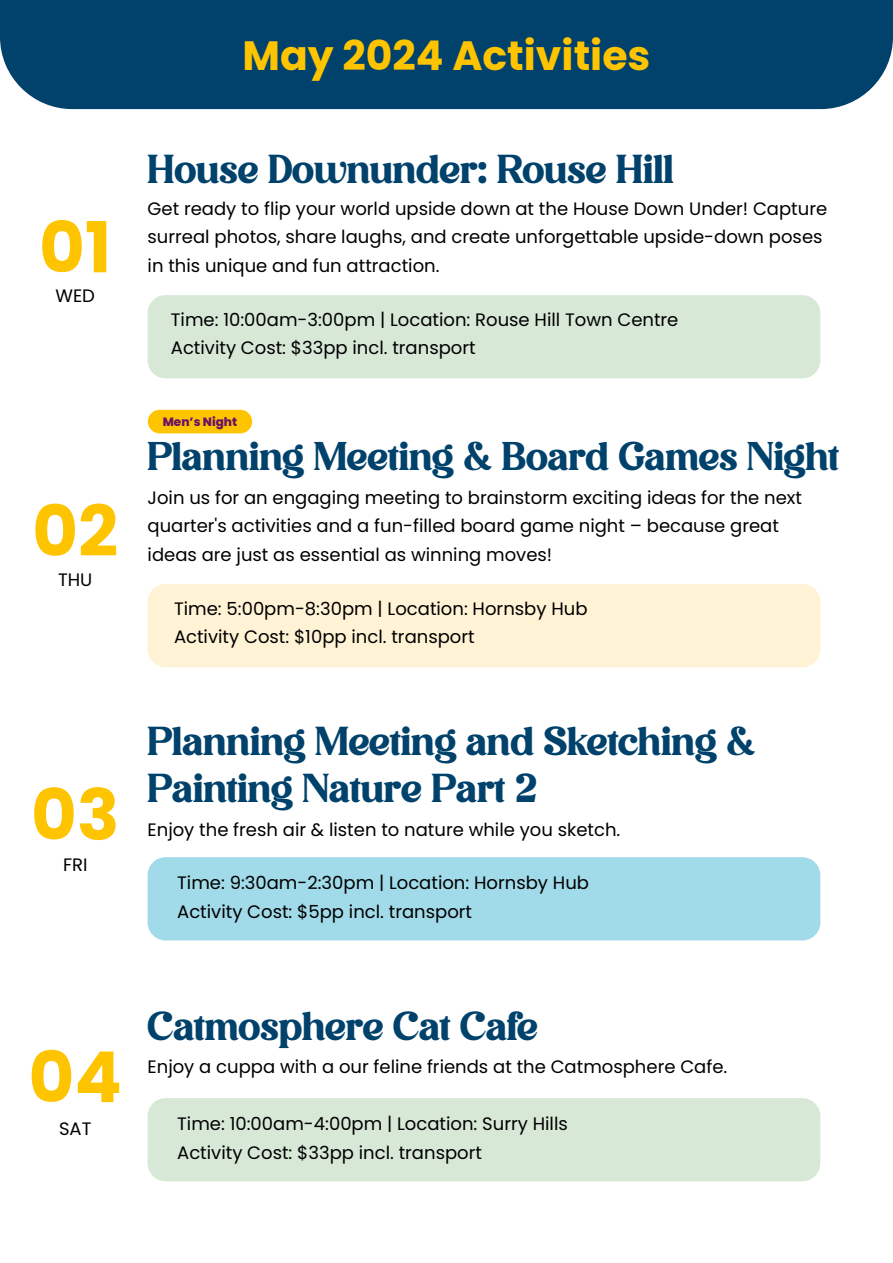
<style>
.page{position:relative;width:893px;height:1263px;background:#fff}
.page>*{position:absolute;margin:0;border:0;box-sizing:border-box;transform-origin:0 0}
.t1{font:700 70.35px "Poppins";color:#ffc400}
.t2{font:700 40.95px "Poppins";color:#ffc400}
.t3{font:39px/46.8px "Avigea";color:#00426b}
.t4{font:38.7px "Avigea";color:#00426b}
.t5{font:18px/28.5px "Poppins";color:#000}
.t6{font:800 12px "Poppins";color:#6b1365}
</style>
<div class="page">
<div style="left:0;top:0;width:893px;height:109px;background:#00426b"></div>
<div style="left:148px;top:295px;width:672px;height:83px;background:#d7e8d7;border-radius:18px"></div>
<div style="left:148px;top:584px;width:672px;height:83px;background:#fff2d5;border-radius:18px"></div>
<div style="left:148px;top:857px;width:672px;height:83px;background:#a1dae8;border-radius:18px"></div>
<div style="left:148px;top:1098px;width:672px;height:83px;background:#d7e8d7;border-radius:18px"></div>
<div style="left:148px;top:410px;width:104px;height:23px;background:#ffc400;border-radius:12px"></div>
<h1 class="t1" style="left:39px;top:198px;width:74px">01</h1>
<p class="t5" style="left:55px;top:282px;width:41px">WED</p>
<h1 class="t1" style="left:32px;top:482px;width:87px">02</h1>
<p class="t5" style="left:58px;top:566px;width:36px">THU</p>
<h1 class="t1" style="left:31px;top:766px;width:90px">03</h1>
<p class="t5" style="left:63px;top:851px;width:26px">FRI</p>
<h2 class="t2" style="left:243px;top:27px;width:409px">May 2024 Activities</h2>
<h3 class="t3" style="left:148px;top:146px;width:528px">House Downunder: Rouse Hill</h3>
<p class="t5" style="left:148px;top:194px;width:681px">Get ready to flip your world upside down at the House Down Under! Capture surreal photos, share laughs, and create unforgettable upside-down poses in this unique and fun attraction.</p>
<p class="t5" style="left:171px;top:305px;width:509px">Time: 10:00am-3:00pm | Location: Rouse Hill Town Centre<br>Activity Cost: $33pp incl. transport</p>
<p class="t6" style="left:163px;top:413px;width:76px">Men’s Night</p>
<h3 class="t4" style="left:148px;top:433px;width:693px">Planning Meeting &amp; Board Games Night</h3>
<p class="t5" style="left:148px;top:483px;width:656px">Join us for an engaging meeting to brainstorm exciting ideas for the next quarter's activities and a fun-filled board game night – because great ideas are just as essential as winning moves!</p>
<p class="t5" style="left:174px;top:594px;width:415px">Time: 5:00pm-8:30pm | Location: Hornsby Hub<br>Activity Cost: $10pp incl. transport</p>
<h3 class="t3" style="left:148px;top:719px;width:609px">Planning Meeting and Sketching &amp;<br>Painting Nature Part 2</h3>
<p class="t5" style="left:148px;top:815px;width:474px">Enjoy the fresh air &amp; listen to nature while you sketch.</p>
<p class="t5" style="left:177px;top:869px;width:413px">Time: 9:30am-2:30pm | Location: Hornsby Hub<br>Activity Cost: $5pp incl. transport</p>
<h1 class="t1" style="left:29px;top:1028px;width:95px">04</h1>
<p class="t5" style="left:59px;top:1114px;width:34px">SAT</p>
<h3 class="t3" style="left:148px;top:1003px;width:392px">Catmosphere Cat Cafe</h3>
<p class="t5" style="left:148px;top:1053px;width:581px">Enjoy a cuppa with a our feline friends at the Catmosphere Cafe.</p>
<p class="t5" style="left:177px;top:1109px;width:392px">Time: 10:00am-4:00pm | Location: Surry Hills<br>Activity Cost: $33pp incl. transport</p>
</div>
